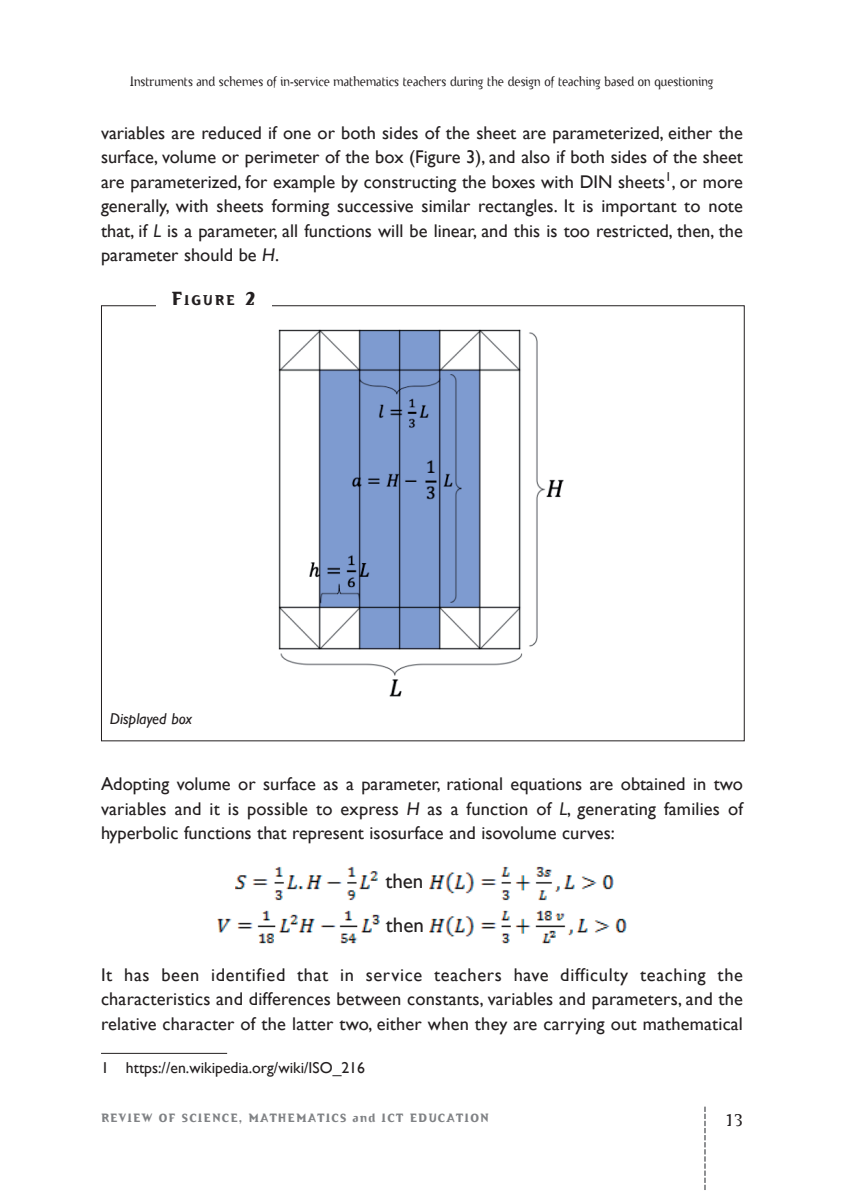
<style>
.page{position:relative;width:844px;height:1191px;background:#fff}
.page>*{position:absolute;margin:0;border:0;box-sizing:border-box;transform-origin:0 0}
.t1{font:21px/43.6px "Gill Sans";color:#231f20}
.t2{font:18.38px/24.5px "Gill Sans";color:#231f20;text-align:justify}
.t3{font:300 17.5px "CF Derrida";color:#231f20}
.t4{font:15.75px "Gill Sans";color:#231f20}
.t5{font:italic 15.75px "Gill Sans";color:#231f20}
.t6{font:700 14.35px "CF Derrida";letter-spacing:.135em;color:#231f20}
.t7{font:300 14px "CF Derrida";color:#231f20;scale:.9 1}
.t8{font:700 12.25px "CF Derrida";letter-spacing:.1em;color:#808285}
.s1{font-style:italic}
.s2{font-size:19.25px}
</style>
<div class="page">
<svg style="left:704px;top:1106px;width:1px;height:84px"></svg>
<img style="left:278px;top:329px;width:286px;height:368px">
<img style="left:236px;top:866px;width:142px;height:35px">
<img style="left:430px;top:866px;width:183px;height:35px">
<img style="left:217px;top:910px;width:163px;height:34px">
<img style="left:429px;top:910px;width:197px;height:34px">
<hr style="left:101px;top:1053px;width:126px;height:1px;background:#231f20">
<p class="t7" style="left:130px;top:74px;width:649px">Instruments and schemes of in-service mathematics teachers during the design of teaching based on questioning</p>
<p class="t2" style="left:101px;top:120px;width:643px">variables are reduced if one or both sides of the sheet are parameterized, either the surface, volume or perimeter of the box (Figure 3), and also if both sides of the sheet are parameterized, for example by constructing the boxes with DIN sheets<sup>1</sup>, or more generally, with sheets forming successive similar rectangles. It is important to note that, if <span class="s1">L</span> is a parameter, all functions will be linear, and this is too restricted, then, the parameter should be <span class="s1">H</span>.</p>
<p class="t6" style="left:171px;top:292px;width:86px"><span class="s2">F</span>IGURE <span class="s2">2</span></p>
<p class="t5" style="left:110px;top:710px;width:84px">Displayed box</p>
<p class="t2" style="left:101px;top:771px;width:643px">Adopting volume or surface as a parameter, rational equations are obtained in two variables and it is possible to express <span class="s1">H</span> as a function of <span class="s1">L</span>, generating families of hyperbolic functions that represent isosurface and isovolume curves:</p>
<p class="t1" style="left:385px;top:859px;width:40px">then then</p>
<p class="t2" style="left:101px;top:962px;width:643px">It has been identified that in service teachers have difficulty teaching the characteristics and differences between constants, variables and parameters, and the relative character of the latter two, either when they are carrying out mathematical</p>
<p class="t4" style="left:101px;top:1058px;width:265px">1 https://en.wikipedia.org/wiki/ISO_216</p>
<p class="t8" style="left:101px;top:1111px;width:389px">REVIEW OF SCIENCE, MATHEMATICS and ICT EDUCATION</p>
<p class="t3" style="left:724px;top:1110px;width:20px">13</p>
</div>
